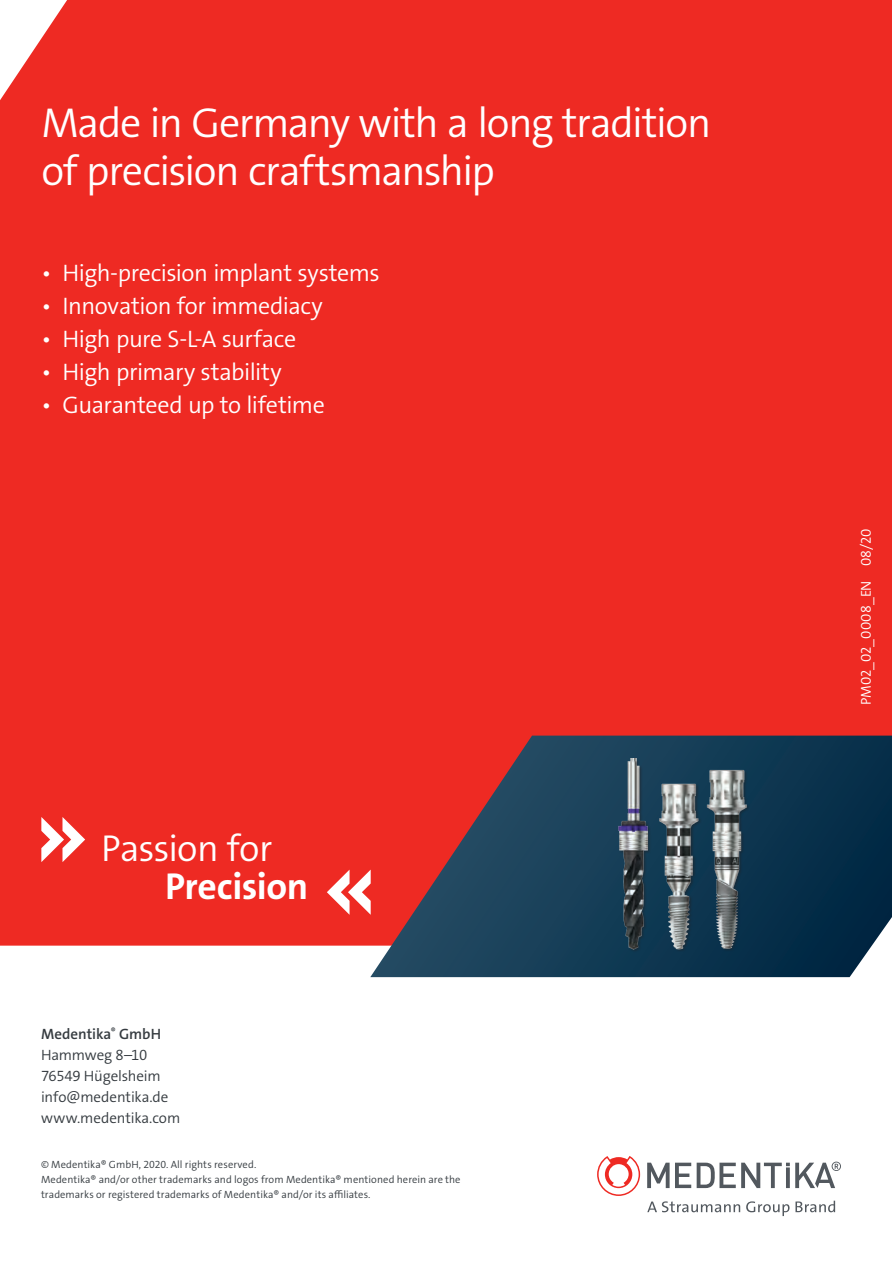
<style>
.page{position:relative;width:892px;height:1263px;background:#fff}
.page>*{position:absolute;margin:0;border:0;box-sizing:border-box;transform-origin:0 0}
.t1{font:42px/48px "The Sans LP4 Se Lig";letter-spacing:-.03em;color:#fff}
.t2{font:37.65px "The Sans LP4 Se Lig";letter-spacing:-.02em;color:#fff}
.t3{font:37.65px "The Sans LP7 Bld";letter-spacing:-.01em;color:#fff}
.t4{font:24px "The Sans LP4 Se Lig";letter-spacing:-.02em;color:#fff}
.t5{font:15px/21px "The Sans LP4 Se Lig";letter-spacing:-.01em;color:#353b40}
.t6{font:15px "The Sans LP6 Se Bld";color:#353b40}
.t7{font:14.25px "The Sans LP4 Se Lig";color:#fff}
.t8{font:10.5px/15px "The Sans LP4 Se Lig";letter-spacing:.005em;color:#353b40}
</style>
<div class="page">
<svg style="left:647px;top:1201px;width:93px;height:11px"></svg>
<svg style="left:746px;top:1201px;width:43px;height:15px"></svg>
<svg style="left:795px;top:1200px;width:40px;height:12px"></svg>
<svg style="left:597px;top:1156px;width:43px;height:40px"></svg>
<svg style="left:647px;top:1162px;width:22px;height:26px"></svg>
<svg style="left:675px;top:1162px;width:60px;height:26px"></svg>
<svg style="left:795px;top:1161px;width:46px;height:27px"></svg>
<svg style="left:741px;top:1162px;width:48px;height:26px"></svg>
<div style="left:0;top:0;width:892px;height:945px;background:#ee2a23"></div>
<svg style="left:41px;top:817px;width:44px;height:45px"></svg>
<svg style="left:327px;top:869px;width:43px;height:46px"></svg>
<svg style="left:370px;top:735px;width:522px;height:242px;background:#423a4c"></svg>
<img style="left:612px;top:759px;width:43px;height:204px">
<img style="left:655px;top:748px;width:49px;height:202px">
<img style="left:704px;top:748px;width:53px;height:205px">
<h1 class="t1" style="left:41px;top:99px;width:671px">Made in Germany with a long tradition of precision craftsmanship</h1>
<h3 class="t4" style="left:41px;top:257px;width:340px">• High-precision implant systems</h3>
<h3 class="t4" style="left:41px;top:290px;width:283px">• Innovation for immediacy</h3>
<h3 class="t4" style="left:41px;top:323px;width:256px">• High pure S-L-A surface</h3>
<h3 class="t4" style="left:41px;top:356px;width:242px">• High primary stability</h3>
<h3 class="t4" style="left:41px;top:389px;width:285px">• Guaranteed up to lifetime</h3>
<h2 class="t2" style="left:101px;top:824px;width:173px">Passion for</h2>
<h2 class="t3" style="left:165px;top:862px;width:145px">Precision</h2>
<h3 class="t6" style="left:41px;top:1024px;width:122px">Medentika<sup>®</sup> GmbH</h3>
<h3 class="t5" style="left:41px;top:1044px;width:141px">Hammweg 8–10<br>76549 Hügelsheim info@medentika.de www.medentika.com</h3>
<p class="t8" style="left:41px;top:1157px;width:421px">© Medentika® GmbH, 2020. All rights reserved.<br>Medentika® and/or other trademarks and logos from Medentika® mentioned herein are the trademarks or registered trademarks of Medentika® and/or its affiliates.</p>
<h3 class="t7" style="left:857px;top:705px;width:177px;rotate:-90deg">PM02_02_0008_EN 08/20</h3>
</div>
